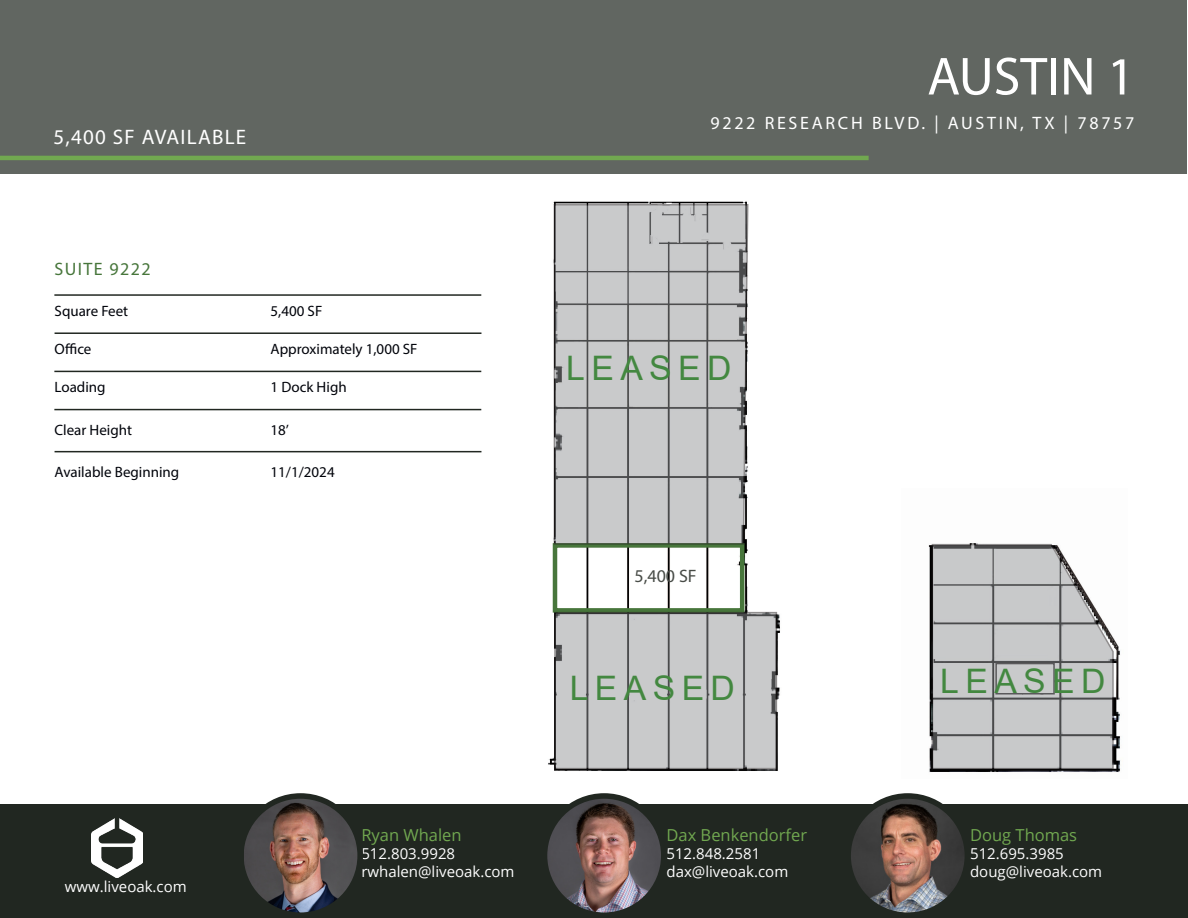
<style>
.page{position:relative;width:1188px;height:918px;background:#fff}
.page>*{position:absolute;margin:0;border:0;box-sizing:border-box;transform-origin:0 0}
.t1{font:54px "Myriad Pro";color:#fff}
.t2{font:33.75px "Arial";letter-spacing:.19em;color:#438840}
.t3{font:21px "Myriad Pro";letter-spacing:.06em;color:#fff}
.t4{font:18px "Myriad Pro";letter-spacing:.15em;color:#fff}
.t5{font:18px "Myriad Pro";letter-spacing:.08em;color:#47763b}
.t6{font:18px "Myriad Pro";color:#484c47}
.t7{font:16.5px "Open Sans";color:#71a850}
.t8{font:15px/18px "Open Sans";color:#fff}
.t9{font:15px "Myriad Pro";color:#00030a}
</style>
<div class="page">
<img style="left:422px;top:201px;width:358px;height:570px">
<div style="left:553px;top:543px;width:191px;height:70px;border:4px solid #47763b"></div>
<svg style="left:557px;top:615px;width:217px;height:151px;background:#c2c3c4"></svg>
<div style="left:554px;top:612px;width:223px;height:157px;border:2px solid #231f20"></div>
<img style="left:928px;top:545px;width:193px;height:227px">
<svg style="left:553px;top:203px;width:196px;height:342px;background:#bfc0c1"></svg>
<svg style="left:931px;top:543px;width:183px;height:227px;background:#bbbcbd"></svg>
<div style="left:0;top:805px;width:1188px;height:113px;background:#212721"></div>
<img style="left:92px;top:819px;width:50px;height:58px">
<img style="left:244px;top:798px;width:116px;height:113px">
<div style="left:238px;top:793px;width:125px;height:125px;border:6px solid #212721;border-radius:50%"></div>
<img style="left:545px;top:796px;width:119px;height:115px">
<div style="left:542px;top:793px;width:125px;height:125px;border:6px solid #212721;border-radius:50%"></div>
<img style="left:848px;top:796px;width:119px;height:119px;border-radius:60px">
<div style="left:845px;top:793px;width:125px;height:125px;border:6px solid #212721;border-radius:50%"></div>
<div style="left:0;top:0;width:1187px;height:174px;background:#616661"></div>
<hr style="left:0;top:156px;width:869px;height:4px;background:#71a850">
<hr style="left:54px;top:294px;width:427px;height:2px;background:#212721">
<hr style="left:55px;top:332px;width:426px;height:2px;background:#212721">
<hr style="left:54px;top:371px;width:427px;height:1px;background:#212721">
<hr style="left:54px;top:409px;width:427px;height:1px;background:#212721">
<hr style="left:55px;top:451px;width:426px;height:1px;background:#212721">
<h3 class="t3" style="left:53px;top:124px;width:194px">5,400 SF AVAILABLE</h3>
<p class="t5" style="left:54px;top:258px;width:98px">SUITE 9222</p>
<p class="t9" style="left:55px;top:302px;width:75px">Square Feet</p>
<p class="t9" style="left:271px;top:302px;width:53px">5,400 SF</p>
<p class="t9" style="left:55px;top:340px;width:38px">Office</p>
<p class="t9" style="left:271px;top:340px;width:149px">Approximately 1,000 SF</p>
<p class="t9" style="left:55px;top:378px;width:53px">Loading</p>
<p class="t9" style="left:271px;top:378px;width:78px">1 Dock High</p>
<p class="t9" style="left:55px;top:420px;width:79px">Clear Height</p>
<p class="t9" style="left:271px;top:420px;width:20px">18’</p>
<p class="t9" style="left:55px;top:462px;width:126px">Available Beginning</p>
<p class="t9" style="left:271px;top:462px;width:66px">11/1/2024</p>
<p class="t8" style="left:65px;top:877px;width:123px">www.liveoak.com</p>
<p class="t7" style="left:361px;top:824px;width:102px">Ryan Whalen</p>
<p class="t8" style="left:361px;top:845px;width:155px">512.803.9928 rwhalen@liveoak.com</p>
<h1 class="t1" style="left:927px;top:43px;width:209px">AUSTIN 1</h1>
<p class="t4" style="left:710px;top:112px;width:425px">9222 RESEARCH BLVD. | AUSTIN, TX | 78757</p>
<p class="t2" style="left:566px;top:345px;width:167px">LEASED</p>
<p class="t6" style="left:635px;top:565px;width:64px">5,400 SF</p>
<p class="t2" style="left:570px;top:665px;width:167px">LEASED</p>
<p class="t7" style="left:667px;top:824px;width:142px">Dax Benkendorfer</p>
<p class="t8" style="left:667px;top:845px;width:123px">512.848.2581 dax@liveoak.com</p>
<p class="t2" style="left:940px;top:658px;width:167px">LEASED</p>
<p class="t7" style="left:970px;top:824px;width:109px">Doug Thomas</p>
<p class="t8" style="left:970px;top:845px;width:134px">512.695.3985 doug@liveoak.com</p>
</div>
